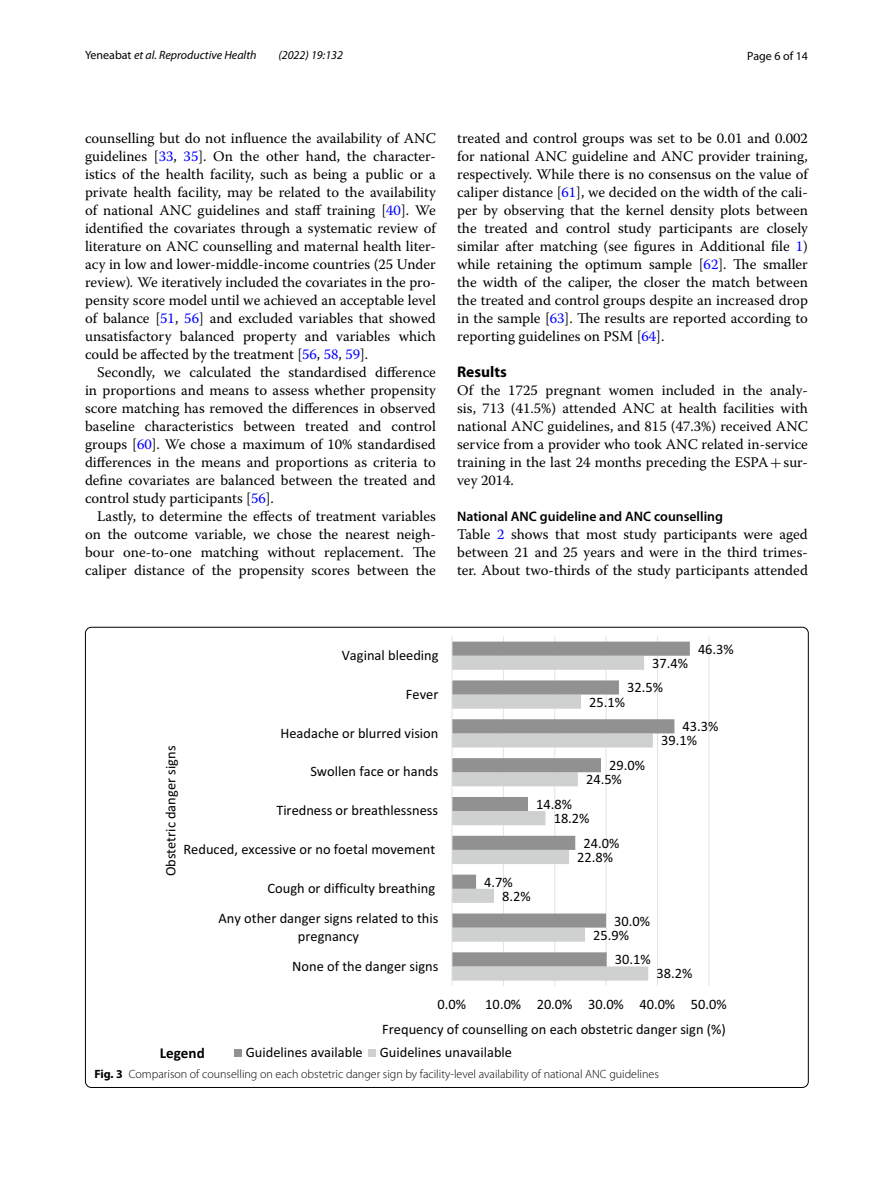
<style>
.page{position:relative;width:893px;height:1187px;background:#fff}
.page>*{position:absolute;margin:0;border:0;box-sizing:border-box;transform-origin:0 0}
.t1{font:700 15.45px "Myriad Pro";color:#000}
.t2{font:15px "Calibri Bold 2";color:#000}
.t3{font:14.7px/18px "Warnock Pro";color:#000;text-align:justify}
.t4{font:14.4px/17.7px "Calibri 3";color:#000;text-align:center}
.t5{font:600 13.8px "Myriad Pro";color:#000}
.t6{font:300 12px "Myriad Pro";color:#000}
.t7{font:italic 12px "Myriad Pro";color:#000}
.t8{font:12px "Myriad Pro";color:#000}
.s1{font-style:normal}
.s2{color:#00f}
.s3{font-style:italic}
.s4{font-family:"MTSY"}
.s5{font-weight:700}
</style>
<div class="page">
<hr style="left:503px;top:636px;width:1px;height:349px;background:#e3e3e3">
<hr style="left:554px;top:636px;width:1px;height:349px;background:#e3e3e3">
<hr style="left:606px;top:636px;width:1px;height:349px;background:#e3e3e3">
<hr style="left:657px;top:636px;width:1px;height:349px;background:#e3e3e3">
<hr style="left:708px;top:636px;width:1px;height:349px;background:#e3e3e3">
<svg style="left:452px;top:966px;width:197px;height:14px;background:#cecfcf"></svg>
<svg style="left:452px;top:641px;width:238px;height:325px"></svg>
<hr style="left:451px;top:636px;width:1px;height:349px;background:#e3e3e3">
<div style="left:234px;top:1048px;width:8px;height:8px;background:#919191"></div>
<div style="left:368px;top:1048px;width:8px;height:8px;background:#cfd0d0"></div>
<p class="t7" style="left:85px;top:48px;width:173px"><span class="s1">Yeneabat</span> et al. Reproductive Health</p>
<p class="t7" style="left:278px;top:48px;width:66px">(2022) 19:132</p>
<p class="t8" style="left:747px;top:48px;width:62px">Page 6 of 14</p>
<p class="t3" style="left:85px;top:128px;width:352px">counselling but do not influence the availability of ANC guidelines [<span class="s2">33</span>, <span class="s2">35</span>]. On the other hand, the character&shy;istics of the health facility, such as being a public or a private health facility, may be related to the availability of national ANC guidelines and staff training [<span class="s2">40</span>]. We identified the covariates through a systematic review of literature on ANC counselling and maternal health liter&shy;acy in low and lower-middle-income countries (25 Under review)<span class="s3">.</span> We iteratively included the covariates in the pro&shy;pensity score model until we achieved an acceptable level of balance [<span class="s2">51</span>, <span class="s2">56</span>] and excluded variables that showed unsatisfactory balanced property and variables which could be affected by the treatment [<span class="s2">56</span>, <span class="s2">58</span>, <span class="s2">59</span>].</p>
<p class="t3" style="left:85px;top:362px;width:352px;text-indent:12px">Secondly, we calculated the standardised difference in proportions and means to assess whether propensity score matching has removed the differences in observed baseline characteristics between treated and control groups [<span class="s2">60</span>]. We chose a maximum of 10% standardised differences in the means and proportions as criteria to define covariates are balanced between the treated and control study participants [<span class="s2">56</span>].</p>
<p class="t3" style="left:85px;top:506px;width:352px;text-indent:12px">Lastly, to determine the effects of treatment variables on the outcome variable, we chose the nearest neigh&shy;bour one-to-one matching without replacement. The caliper distance of the propensity scores between the</p>
<p class="t3" style="left:457px;top:128px;width:352px">treated and control groups was set to be 0.01 and 0.002 for national ANC guideline and ANC provider training, respectively. While there is no consensus on the value of caliper distance [<span class="s2">61</span>], we decided on the width of the cali&shy;per by observing that the kernel density plots between the treated and control study participants are closely similar after matching (see figures in Additional file <span class="s2">1</span>) while retaining the optimum sample [<span class="s2">62</span>]. The smaller the width of the caliper, the closer the match between the treated and control groups despite an increased drop in the sample [<span class="s2">63</span>]. The results are reported according to reporting guidelines on PSM [<span class="s2">64</span>].</p>
<p class="t1" style="left:457px;top:361px;width:51px">Results</p>
<p class="t3" style="left:457px;top:380px;width:352px">Of the 1725 pregnant women included in the analy&shy;sis, 713 (41.5%) attended ANC at health facilities with national ANC guidelines, and 815 (47.3%) received ANC service from a provider who took ANC related in-service training in the last 24 months preceding the ESPA<span class="s4">+</span>sur&shy;vey 2014.</p>
<p class="t5" style="left:457px;top:507px;width:267px">National ANC guideline and ANC counselling</p>
<p class="t3" style="left:457px;top:524px;width:352px">Table <span class="s2">2</span> shows that most study participants were aged between 21 and 25 years and were in the third trimes&shy;ter. About two-thirds of the study participants attended</p>
<p class="t4" style="left:342px;top:646px;width:98px">Vaginal bleeding</p>
<p class="t4" style="left:652px;top:654px;width:37px">37.4%</p>
<p class="t4" style="left:698px;top:640px;width:37px">46.3%</p>
<p class="t4" style="left:406px;top:685px;width:34px">Fever</p>
<p class="t4" style="left:627px;top:678px;width:37px">32.5%</p>
<p class="t4" style="left:589px;top:693px;width:37px">25.1%</p>
<p class="t4" style="left:280px;top:724px;width:159px">Headache or blurred vision</p>
<p class="t4" style="left:162px;top:876px;width:132px;rotate:-90deg">Obstetric danger signs</p>
<p class="t4" style="left:310px;top:762px;width:130px">Swollen face or hands</p>
<p class="t4" style="left:276px;top:801px;width:163px">Tiredness or breathlessness</p>
<p class="t4" style="left:183px;top:840px;width:253px">Reduced, excessive or no foetal movement</p>
<p class="t4" style="left:268px;top:879px;width:169px">Cough or difficulty breathing</p>
<p class="t4" style="left:609px;top:756px;width:37px">29.0%</p>
<p class="t4" style="left:536px;top:795px;width:37px">14.8%</p>
<p class="t4" style="left:586px;top:770px;width:37px">24.5%</p>
<p class="t4" style="left:554px;top:809px;width:37px">18.2%</p>
<p class="t4" style="left:583px;top:834px;width:37px">24.0%</p>
<p class="t4" style="left:484px;top:873px;width:30px">4.7%</p>
<p class="t4" style="left:502px;top:887px;width:30px">8.2%</p>
<p class="t4" style="left:577px;top:848px;width:37px">22.8%</p>
<p class="t4" style="left:683px;top:717px;width:37px">43.3%</p>
<p class="t4" style="left:661px;top:731px;width:37px">39.1%</p>
<p class="t4" style="left:219px;top:909px;width:221px">Any other danger signs related to this pregnancy</p>
<p class="t4" style="left:614px;top:911px;width:37px">30.0%</p>
<p class="t4" style="left:593px;top:926px;width:37px">25.9%</p>
<p class="t4" style="left:292px;top:957px;width:148px">None of the danger signs</p>
<p class="t4" style="left:615px;top:950px;width:37px">30.1%</p>
<p class="t4" style="left:656px;top:964px;width:37px">38.2%</p>
<p class="t4" style="left:438px;top:995px;width:30px">0.0%</p>
<p class="t4" style="left:485px;top:995px;width:243px">10.0% 20.0% 30.0% 40.0% 50.0%</p>
<p class="t4" style="left:382px;top:1020px;width:345px">Frequency of counselling on each obstetric danger sign (%)</p>
<p class="t2" style="left:160px;top:1043px;width:46px">Legend</p>
<p class="t4" style="left:246px;top:1043px;width:268px">Guidelines available Guidelines unavailable</p>
<p class="t6" style="left:94px;top:1067px;width:566px"><span class="s5">Fig. 3</span> Comparison of counselling on each obstetric danger sign by facility-level availability of national ANC guidelines</p>
</div>
